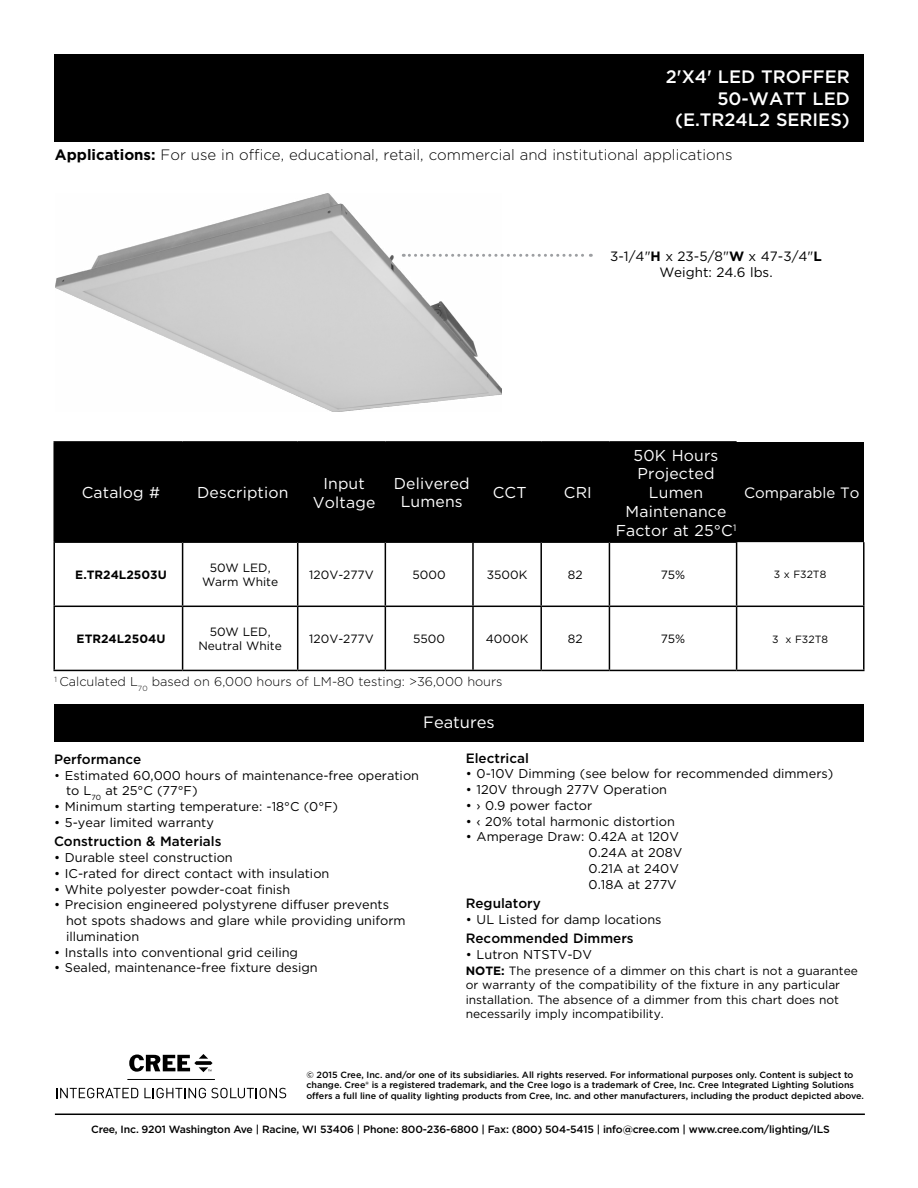
<style>
.page{position:relative;width:918px;height:1188px;background:#fff}
.page>*{position:absolute;margin:0;border:0;box-sizing:border-box;transform-origin:0 0}
.t1{font:500 18px/21.6px "Gotham";color:#fff;text-align:right}
.t2{font:16.5px "Gotham";color:#fff}
.t3{font:15.75px/18.9px "Gotham";letter-spacing:.01em;color:#fff;text-align:center}
.t4{font:300 15px "Gotham";color:#000}
.t5{font:15px "Gotham";color:#fff}
.t6{font:500 13.5px "Gotham";color:#000}
.t7{font:13.5px/16.5px "Gotham";color:#000;text-align:center}
.t8{font:12.75px/15.8px "Gotham";color:#000}
.t9{font:300 12.75px "Gotham";color:#000}
.t10{font:12px/14.4px "Gotham";color:#000;text-align:center}
.t11{font:700 12px "Gotham";color:#000}
.t12{font:500 10.5px "Gotham";letter-spacing:-.015em;color:#000}
.t13{font:10.5px "Gotham";color:#000}
.t14{font:500 9px/10.8px "Gotham";color:#000}
.s1{font-weight:700}
.s2{font-weight:300}
</style>
<div class="page">
<div style="left:54px;top:54px;width:810px;height:88px;background:#000"></div>
<hr style="left:127px;top:1079px;width:88px;height:1px;background:#000">
<svg style="left:129px;top:1054px;width:84px;height:18px"></svg>
<svg style="left:56px;top:1088px;width:82px;height:10px"></svg>
<svg style="left:144px;top:1088px;width:142px;height:10px"></svg>
<hr style="left:55px;top:1114px;width:810px;height:1px;background:#000">
<div style="left:54px;top:704px;width:810px;height:38px;background:#000"></div>
<div style="left:55px;top:443px;width:682px;height:98px;background:#000"></div>
<div style="left:737px;top:442px;width:127px;height:100px;background:#000"></div>
<svg style="left:55px;top:542px;width:808px;height:128px"></svg>
<hr style="left:53px;top:441px;width:130px;height:2px;background:#000">
<hr style="left:53px;top:443px;width:2px;height:98px;background:#000">
<hr style="left:183px;top:441px;width:115px;height:2px;background:#000">
<hr style="left:182px;top:443px;width:1px;height:98px;background:#000">
<hr style="left:298px;top:441px;width:87px;height:2px;background:#000">
<hr style="left:297px;top:443px;width:1px;height:98px;background:#000">
<hr style="left:385px;top:441px;width:88px;height:2px;background:#000">
<hr style="left:385px;top:443px;width:1px;height:98px;background:#000">
<hr style="left:473px;top:441px;width:68px;height:2px;background:#000">
<hr style="left:472px;top:443px;width:2px;height:98px;background:#000">
<hr style="left:541px;top:441px;width:68px;height:2px;background:#000">
<hr style="left:540px;top:443px;width:2px;height:98px;background:#000">
<hr style="left:609px;top:441px;width:128px;height:2px;background:#000">
<hr style="left:609px;top:443px;width:1px;height:98px;background:#000">
<hr style="left:53px;top:541px;width:130px;height:2px;background:#000">
<hr style="left:53px;top:543px;width:2px;height:63px;background:#000">
<hr style="left:183px;top:541px;width:115px;height:2px;background:#000">
<hr style="left:182px;top:543px;width:1px;height:63px;background:#000">
<hr style="left:298px;top:541px;width:87px;height:2px;background:#000">
<hr style="left:297px;top:543px;width:1px;height:63px;background:#000">
<hr style="left:385px;top:541px;width:88px;height:2px;background:#000">
<hr style="left:385px;top:543px;width:1px;height:63px;background:#000">
<hr style="left:473px;top:541px;width:68px;height:2px;background:#000">
<hr style="left:472px;top:543px;width:2px;height:63px;background:#000">
<hr style="left:541px;top:541px;width:68px;height:2px;background:#000">
<hr style="left:540px;top:543px;width:2px;height:63px;background:#000">
<hr style="left:609px;top:541px;width:128px;height:2px;background:#000">
<hr style="left:609px;top:543px;width:1px;height:63px;background:#000">
<hr style="left:736px;top:543px;width:1px;height:63px;background:#000">
<hr style="left:863px;top:542px;width:2px;height:64px;background:#000">
<hr style="left:53px;top:606px;width:130px;height:1px;background:#000">
<hr style="left:53px;top:607px;width:2px;height:63px;background:#000">
<hr style="left:183px;top:606px;width:115px;height:1px;background:#000">
<hr style="left:182px;top:607px;width:1px;height:63px;background:#000">
<hr style="left:298px;top:606px;width:87px;height:1px;background:#000">
<hr style="left:297px;top:607px;width:1px;height:63px;background:#000">
<hr style="left:385px;top:606px;width:88px;height:1px;background:#000">
<hr style="left:385px;top:607px;width:1px;height:63px;background:#000">
<hr style="left:473px;top:606px;width:68px;height:1px;background:#000">
<hr style="left:472px;top:607px;width:2px;height:63px;background:#000">
<hr style="left:541px;top:606px;width:68px;height:1px;background:#000">
<hr style="left:540px;top:607px;width:2px;height:63px;background:#000">
<hr style="left:609px;top:606px;width:128px;height:1px;background:#000">
<hr style="left:609px;top:607px;width:1px;height:63px;background:#000">
<hr style="left:737px;top:606px;width:128px;height:1px;background:#000">
<hr style="left:736px;top:607px;width:1px;height:63px;background:#000">
<hr style="left:863px;top:607px;width:2px;height:63px;background:#000">
<hr style="left:53px;top:670px;width:130px;height:1px;background:#000">
<hr style="left:183px;top:670px;width:115px;height:1px;background:#000">
<hr style="left:298px;top:670px;width:87px;height:1px;background:#000">
<hr style="left:385px;top:670px;width:88px;height:1px;background:#000">
<hr style="left:473px;top:670px;width:68px;height:1px;background:#000">
<hr style="left:541px;top:670px;width:68px;height:1px;background:#000">
<hr style="left:609px;top:670px;width:128px;height:1px;background:#000">
<hr style="left:737px;top:670px;width:128px;height:1px;background:#000">
<img style="left:56px;top:193px;width:446px;height:219px">
<svg style="left:403px;top:254px;width:188px;height:3px"></svg>
<h1 class="t1" style="left:666px;top:66px;width:185px">2'X4' LED TROFFER<br>50-WATT LED (E.TR24L2 SERIES)</h1>
<p class="t4" style="left:55px;top:146px;width:679px"><span class="s1">Applications:</span> For use in office, educational, retail, commercial and institutional applications</p>
<p class="t7" style="left:610px;top:247px;width:213px">3-1/4"<span class="s1">H</span> x 23-5/8"<span class="s1">W</span> x 47-3/4"<span class="s1">L<br></span>Weight: 24.6 lbs.</p>
<p class="t3" style="left:82px;top:483px;width:80px">Catalog #</p>
<p class="t3" style="left:197px;top:483px;width:93px">Description</p>
<p class="t3" style="left:313px;top:474px;width:64px">Input<br>Voltage</p>
<p class="t3" style="left:394px;top:474px;width:77px;line-height:18px">Delivered<br>Lumens</p>
<p class="t3" style="left:493px;top:483px;width:35px">CCT</p>
<p class="t3" style="left:564px;top:483px;width:29px">CRI</p>
<p class="t3" style="left:616px;top:445px;width:122px">50K Hours<br>Projected<br>Lumen<br>Maintenance<br>Factor at 25°C<sup>1</sup></p>
<p class="t5" style="left:744px;top:483px;width:117px">Comparable To</p>
<p class="t11" style="left:75px;top:567px;width:93px">E.TR24L2503U</p>
<p class="t10" style="left:202px;top:560px;width:78px">50W LED,<br>Warm White</p>
<p class="t10" style="left:309px;top:567px;width:66px">120V-277V</p>
<p class="t10" style="left:413px;top:567px;width:35px">5000</p>
<p class="t10" style="left:487px;top:567px;width:42px">3500K</p>
<p class="t10" style="left:568px;top:567px;width:16px">82</p>
<p class="t10" style="left:661px;top:567px;width:26px">75%</p>
<p class="t13" style="left:774px;top:568px;width:54px">3 x F32T8</p>
<p class="t11" style="left:77px;top:631px;width:90px">ETR24L2504U</p>
<p class="t10" style="left:198px;top:624px;width:85px">50W LED,<br>Neutral White</p>
<p class="t10" style="left:309px;top:631px;width:66px">120V-277V</p>
<p class="t10" style="left:413px;top:631px;width:33px">5500</p>
<p class="t10" style="left:486px;top:631px;width:44px">4000K</p>
<p class="t10" style="left:568px;top:631px;width:16px">82</p>
<p class="t10" style="left:661px;top:631px;width:26px">75%</p>
<p class="t13" style="left:772px;top:632px;width:57px">3 x F32T8</p>
<p class="t9" style="left:55px;top:674px;width:450px"><sup>1</sup> Calculated L<sub>70</sub> based on 6,000 hours of LM-80 testing: &gt;36,000 hours</p>
<p class="t2" style="left:423px;top:712px;width:73px">Features</p>
<p class="t6" style="left:54px;top:750px;width:89px">Performance</p>
<p class="t8" style="left:66px;top:767px;width:355px;text-indent:-12px"><span class="s2">•</span> Estimated 60,000 hours of maintenance-free operation to L<sub>70</sub> at 25°C (77°F)</p>
<p class="t8" style="left:54px;top:799px;width:286px">• Minimum starting temperature: -18°C (0°F)</p>
<p class="t8" style="left:54px;top:814px;width:161px">• 5-year limited warranty</p>
<p class="t6" style="left:54px;top:833px;width:169px">Construction &amp; Materials</p>
<p class="t8" style="left:54px;top:850px;width:180px">• Durable steel construction</p>
<p class="t8" style="left:54px;top:865px;width:277px">• IC-rated for direct contact with insulation</p>
<p class="t8" style="left:54px;top:881px;width:238px">• White polyester powder-coat finish</p>
<p class="t8" style="left:66px;top:897px;width:341px;text-indent:-12px">• Precision engineered polystyrene diffuser prevents hot spots shadows and glare while providing uniform illumination</p>
<p class="t8" style="left:54px;top:944px;width:246px">• Installs into conventional grid ceiling</p>
<p class="t8" style="left:54px;top:960px;width:265px">• Sealed, maintenance-free fixture design</p>
<p class="t6" style="left:466px;top:749px;width:65px">Electrical</p>
<p class="t8" style="left:466px;top:766px;width:369px">• 0-10V Dimming (see below for recommended dimmers)</p>
<p class="t8" style="left:466px;top:782px;width:203px">• 120V through 277V Operation</p>
<p class="t8" style="left:466px;top:797px;width:128px">• › 0.9 power factor</p>
<p class="t8" style="left:466px;top:813px;width:211px">• ‹ 20% total harmonic distortion</p>
<p class="t8" style="left:589px;top:829px;width:95px;text-indent:-123px">• Amperage Draw: 0.42A at 120V<br>0.24A at 208V<br>0.21A at 240V<br>0.18A at 277V</p>
<p class="t6" style="left:466px;top:895px;width:77px">Regulatory</p>
<p class="t8" style="left:466px;top:911px;width:197px">• UL Listed for damp locations</p>
<p class="t6" style="left:466px;top:930px;width:169px">Recommended Dimmers</p>
<p class="t8" style="left:466px;top:947px;width:128px">• Lutron NTSTV-DV</p>
<p class="t10" style="left:466px;top:963px;width:394px;text-align:left"><span class="s1">NOTE:</span> The presence of a dimmer on this chart is not a guarantee or warranty of the compatibility of the fixture in any particular installation. The absence of a dimmer from this chart does not necessarily imply incompatibility.</p>
<p class="t14" style="left:306px;top:1069px;width:559px">© 2015 Cree, Inc. and/or one of its subsidiaries. All rights reserved. For informational purposes only. Content is subject to change. Cree® is a registered trademark, and the Cree logo is a trademark of Cree, Inc. Cree Integrated Lighting Solutions offers a full line of quality lighting products from Cree, Inc. and other manufacturers, including the product depicted above.</p>
<p class="t12" style="left:91px;top:1123px;width:740px">Cree, Inc. 9201 Washington Ave | Racine, WI 53406 | Phone: 800-236-6800 | Fax: (800) 504-5415 | info@cree.com | www.cree.com/lighting/ILS</p>
</div>
